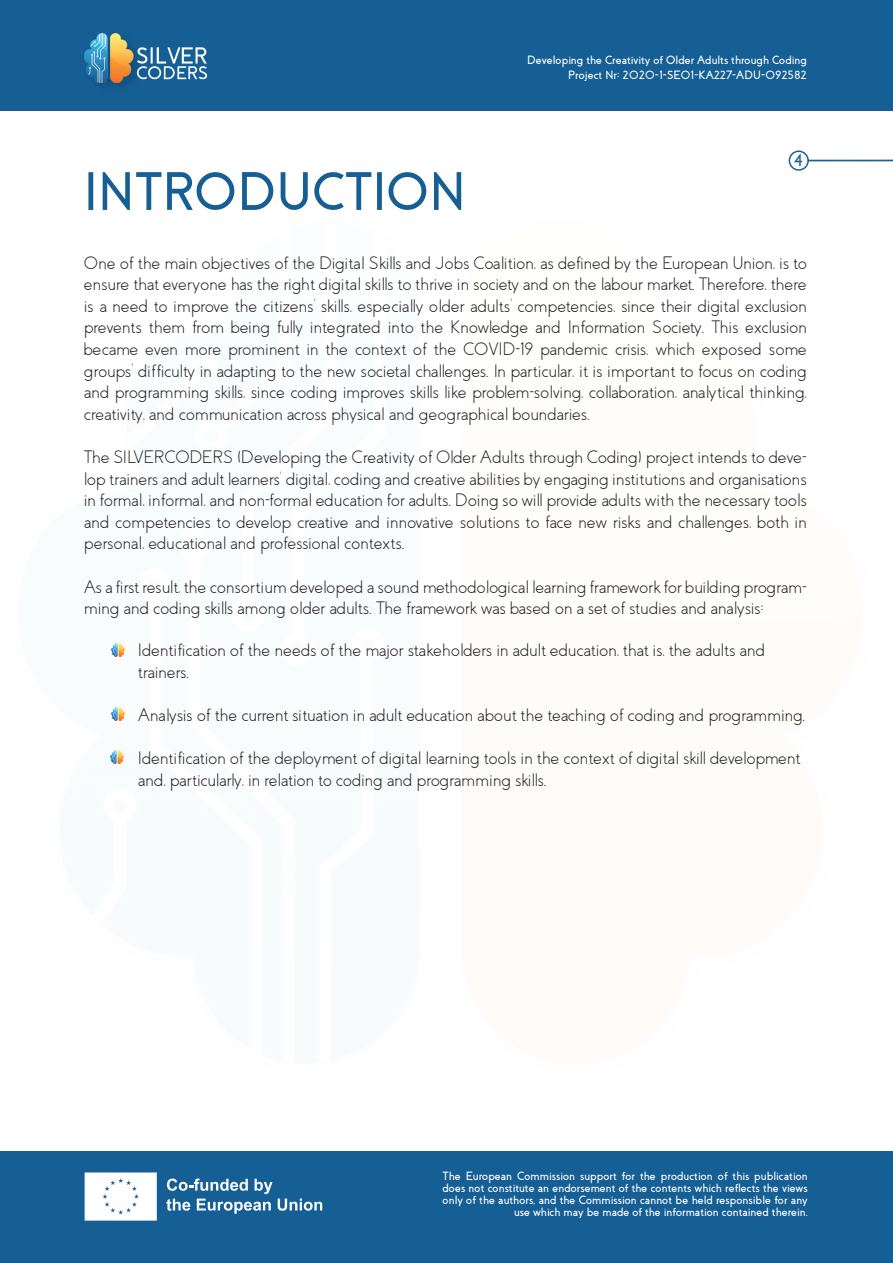
<style>
.page{position:relative;width:893px;height:1263px;background:#fff}
.page>*{position:absolute;margin:0;border:0;box-sizing:border-box;transform-origin:0 0}
.t1{font:700 54px "Coves";color:#165f95}
.t2{font:300 18px/21.6px "Coves";letter-spacing:.02em;color:#231f20;text-align:justify}
.t3{font:300 18px/21.6px "Coves";color:#231f20}
.t4{font:700 18px "Coves";color:#166197}
.t5{font:700 12px/12px "Coves";color:#fff;text-align:right}
</style>
<div class="page">
<div style="left:0;top:0;width:893px;height:111px;background:#165f95"></div>
<div style="left:0;top:1152px;width:893px;height:111px;background:#165f95"></div>
<svg style="left:85px;top:1172px;width:72px;height:48px;background:#f5f8fa"></svg>
<svg style="left:166px;top:1178px;width:106px;height:36px"></svg>
<svg style="left:278px;top:1198px;width:44px;height:13px"></svg>
<img style="left:84px;top:33px;width:47px;height:54px">
<img style="left:85px;top:34px;width:49px;height:48px">
<img style="left:134px;top:47px;width:73px;height:33px">
<img style="left:111px;top:643px;width:14px;height:13px">
<img style="left:111px;top:707px;width:14px;height:13px">
<img style="left:111px;top:751px;width:13px;height:13px">
<hr style="left:808px;top:160px;width:85px;height:1px;background:#166197">
<div style="left:789px;top:150px;width:20px;height:21px;border:2px solid #166197;border-radius:50%"></div>
<p class="t5" style="left:527px;top:53px;width:281px;line-height:15px">Developing the Creativity of Older Adults through Coding<br>Project Nr: 2020-1-SE01-KA227-ADU-092582</p>
<h1 class="t1" style="left:84px;top:160px;width:384px">INTRODUCTION</h1>
<p class="t4" style="left:793px;top:150px;width:11px">4</p>
<p class="t2" style="left:84px;top:252px;width:724px">One of the main objectives of the Digital Skills and Jobs Coalition, as defined by the European Union, is to ensure that everyone has the right digital skills to thrive in society and on the labour market. Therefore, there is a need to improve the citizens' skills, especially older adults' competencies, since their digital exclusion prevents them from being fully integrated into the Knowledge and Information Society. This exclusion became even more prominent in the context of the COVID-19 pandemic crisis, which exposed some groups' difficulty in adapting to the new societal challenges. In particular, it is important to focus on coding and programming skills, since coding improves skills like problem-solving, collaboration, analytical thinking, creativity, and communication across physical and geographical boundaries.</p>
<p class="t2" style="left:84px;top:446px;width:724px">The SILVERCODERS (Developing the Creativity of Older Adults through Coding) project intends to deve&shy;lop trainers and adult learners’ digital, coding and creative abilities by engaging institutions and organisations in formal, informal, and non-formal education for adults. Doing so will provide adults with the necessary tools and competencies to develop creative and innovative solutions to face new risks and challenges, both in personal, educational and professional contexts.</p>
<p class="t3" style="left:84px;top:576px;width:724px">As a first result, the consortium developed a sound methodological learning framework for building program&shy;ming and coding skills among older adults. The framework was based on a set of studies and analysis:</p>
<p class="t2" style="left:138px;top:639px;width:629px">Identification of the needs of the major stakeholders in adult education, that is, the adults and trainers.</p>
<p class="t2" style="left:138px;top:704px;width:669px">Analysis of the current situation in adult education about the teaching of coding and programming.</p>
<p class="t3" style="left:138px;top:747px;width:664px">Identification of the deployment of digital learning tools in the context of digital skill development and, particularly, in relation to coding and programming skills.</p>
<p class="t5" style="left:443px;top:1170px;width:367px">The European Commission support for the production of this publication does not constitute an endorsement of the contents which reflects the views only of the authors, and the Commission cannot be held responsible for any use which may be made of the information contained therein.</p>
</div>
